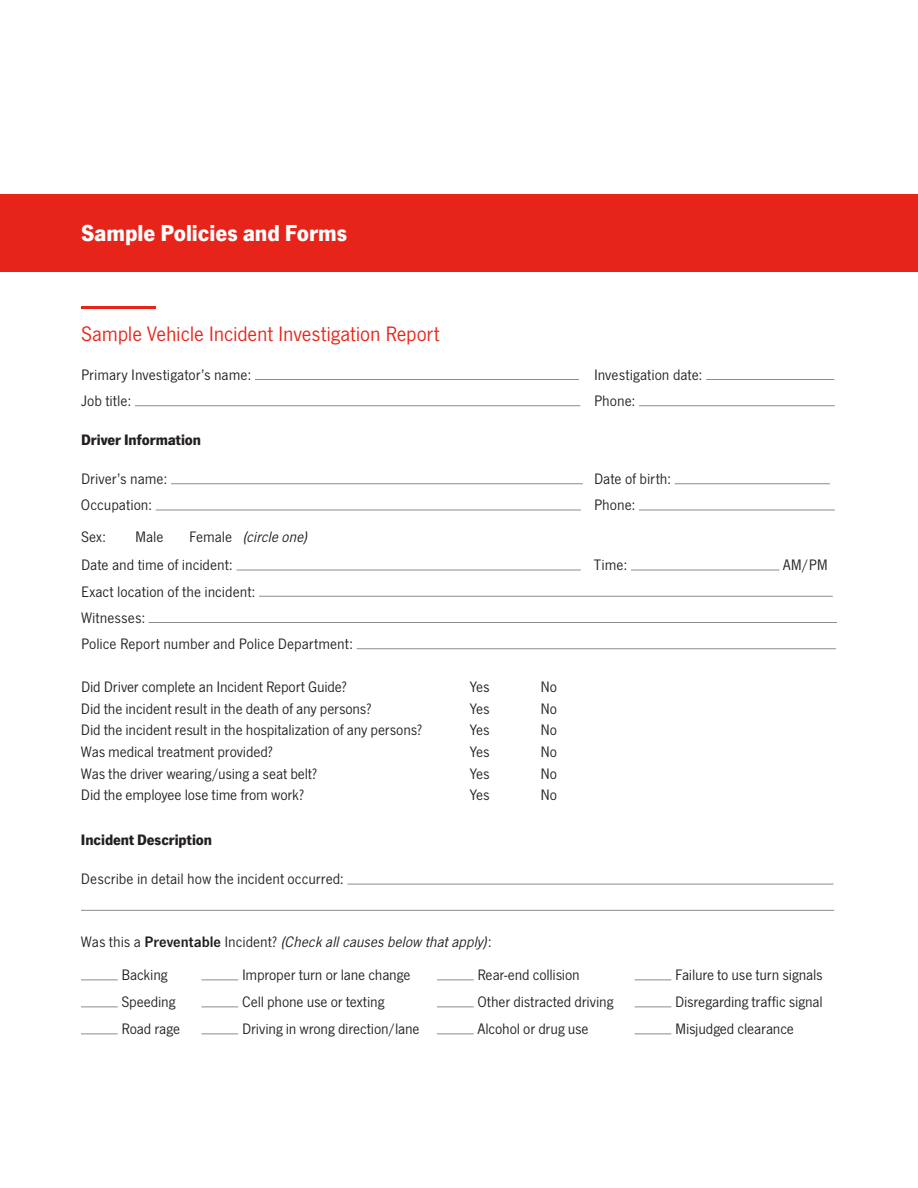
<style>
.page{position:relative;width:918px;height:1188px;background:#fff}
.page>*{position:absolute;margin:0;border:0;box-sizing:border-box;transform-origin:0 0}
.headline_-_small{font:700 24px "SF News Gothic";color:#fff}
.subhead_-_medium_-_r{font:21.75px "SF News Gothic";letter-spacing:-.01em;color:#e72419}
.Text{font:15.75px "SF News Gothic";letter-spacing:-.01em;color:#231f20}
.body{font:15.75px "SF News Gothic";color:#231f20}
.body-2{font:italic 15.75px "SF News Gothic";letter-spacing:-.005em;color:#231f20}
.subhead_-_small_-_bo{font:700 15.75px "SF News Gothic";letter-spacing:-.005em;color:#231f20}
.s1{font-style:normal}
.s2{font-weight:600;font-style:normal}
</style>
<div class="page">
<div style="left:0;top:194px;width:918px;height:78px;background:#e72419"></div>
<hr style="left:81px;top:306px;width:75px;height:3px;background:#e72419">
<hr style="left:255px;top:379px;width:324px;height:1px;background:#8a8c8f">
<hr style="left:706px;top:379px;width:128px;height:1px;background:#8a8c8f">
<hr style="left:135px;top:405px;width:445px;height:1px;background:#8a8c8f">
<hr style="left:639px;top:405px;width:196px;height:1px;background:#8a8c8f">
<hr style="left:171px;top:483px;width:412px;height:1px;background:#8a8c8f">
<hr style="left:675px;top:483px;width:155px;height:1px;background:#8a8c8f">
<hr style="left:156px;top:510px;width:425px;height:1px;background:#8a8c8f">
<hr style="left:639px;top:510px;width:196px;height:1px;background:#8a8c8f">
<hr style="left:236px;top:570px;width:345px;height:1px;background:#8a8c8f">
<hr style="left:631px;top:570px;width:148px;height:1px;background:#8a8c8f">
<hr style="left:259px;top:596px;width:574px;height:1px;background:#8a8c8f">
<hr style="left:148px;top:622px;width:689px;height:1px;background:#8a8c8f">
<hr style="left:357px;top:648px;width:479px;height:1px;background:#8a8c8f">
<hr style="left:347px;top:884px;width:486px;height:1px;background:#8a8c8f">
<hr style="left:81px;top:910px;width:753px;height:1px;background:#8a8c8f">
<hr style="left:81px;top:980px;width:37px;height:1px;background:#8a8c8f">
<hr style="left:202px;top:980px;width:36px;height:1px;background:#8a8c8f">
<hr style="left:437px;top:980px;width:37px;height:1px;background:#8a8c8f">
<hr style="left:635px;top:980px;width:36px;height:1px;background:#8a8c8f">
<hr style="left:81px;top:1006px;width:37px;height:1px;background:#8a8c8f">
<hr style="left:202px;top:1006px;width:36px;height:1px;background:#8a8c8f">
<hr style="left:437px;top:1006px;width:37px;height:1px;background:#8a8c8f">
<hr style="left:635px;top:1006px;width:36px;height:1px;background:#8a8c8f">
<hr style="left:81px;top:1034px;width:37px;height:1px;background:#8a8c8f">
<hr style="left:202px;top:1034px;width:36px;height:1px;background:#8a8c8f">
<hr style="left:437px;top:1034px;width:37px;height:1px;background:#8a8c8f">
<hr style="left:635px;top:1034px;width:36px;height:1px;background:#8a8c8f">
<p class="headline_-_small" style="left:81px;top:219px;width:268px">Sample Policies and Forms</p>
<p class="subhead_-_medium_-_r" style="left:81px;top:322px;width:360px">Sample Vehicle Incident Investigation Report</p>
<p class="body" style="left:81px;top:366px;width:172px">Primary Investigator’s name:</p>
<p class="body" style="left:594px;top:366px;width:110px">Investigation date:</p>
<p class="body" style="left:81px;top:392px;width:52px">Job title:</p>
<p class="body" style="left:594px;top:392px;width:43px">Phone:</p>
<p class="subhead_-_small_-_bo" style="left:81px;top:431px;width:122px">Driver Information</p>
<p class="body" style="left:81px;top:470px;width:88px">Driver’s name:</p>
<p class="body" style="left:594px;top:470px;width:79px">Date of birth:</p>
<p class="body" style="left:81px;top:496px;width:73px">Occupation:</p>
<p class="body" style="left:594px;top:496px;width:43px">Phone:</p>
<p class="body" style="left:81px;top:528px;width:27px">Sex:</p>
<p class="body" style="left:135px;top:528px;width:30px">Male</p>
<p class="body" style="left:189px;top:528px;width:45px">Female</p>
<p class="body-2" style="left:243px;top:528px;width:67px">(circle one)</p>
<p class="body" style="left:81px;top:556px;width:154px">Date and time of incident:</p>
<p class="body" style="left:594px;top:556px;width:35px">Time:</p>
<p class="body" style="left:783px;top:556px;width:47px">AM/PM</p>
<p class="body" style="left:81px;top:583px;width:176px">Exact location of the incident:</p>
<p class="body" style="left:81px;top:609px;width:66px">Witnesses:</p>
<p class="body" style="left:81px;top:635px;width:274px">Police Report number and Police Department:</p>
<p class="Text" style="left:81px;top:678px;width:268px">Did Driver complete an Incident Report Guide?</p>
<p class="Text" style="left:470px;top:678px;width:21px">Yes</p>
<p class="Text" style="left:541px;top:678px;width:18px">No</p>
<p class="Text" style="left:81px;top:700px;width:292px">Did the incident result in the death of any persons?</p>
<p class="Text" style="left:470px;top:700px;width:21px">Yes</p>
<p class="Text" style="left:541px;top:700px;width:18px">No</p>
<p class="Text" style="left:81px;top:721px;width:343px">Did the incident result in the hospitalization of any persons?</p>
<p class="Text" style="left:470px;top:721px;width:21px">Yes</p>
<p class="Text" style="left:541px;top:721px;width:18px">No</p>
<p class="Text" style="left:81px;top:743px;width:194px">Was medical treatment provided?</p>
<p class="Text" style="left:470px;top:743px;width:21px">Yes</p>
<p class="Text" style="left:541px;top:743px;width:18px">No</p>
<p class="Text" style="left:81px;top:765px;width:238px">Was the driver wearing/using a seat belt?</p>
<p class="Text" style="left:470px;top:765px;width:21px">Yes</p>
<p class="Text" style="left:541px;top:765px;width:18px">No</p>
<p class="Text" style="left:81px;top:786px;width:225px">Did the employee lose time from work?</p>
<p class="Text" style="left:470px;top:786px;width:21px">Yes</p>
<p class="Text" style="left:541px;top:786px;width:18px">No</p>
<p class="subhead_-_small_-_bo" style="left:81px;top:831px;width:133px">Incident Description</p>
<p class="body" style="left:81px;top:871px;width:265px">Describe in detail how the incident occurred:</p>
<p class="body-2" style="left:81px;top:933px;width:412px"><span class="s1">Was this a</span> <span class="s2">Preventable</span> <span class="s1">Incident?</span> (Check all causes below that apply)<span class="s1">:</span></p>
<p class="Text" style="left:121px;top:966px;width:48px">Backing</p>
<p class="Text" style="left:242px;top:966px;width:170px">Improper turn or lane change</p>
<p class="Text" style="left:477px;top:966px;width:104px">Rear-end collision</p>
<p class="Text" style="left:675px;top:966px;width:149px">Failure to use turn signals</p>
<p class="Text" style="left:121px;top:993px;width:55px">Speeding</p>
<p class="Text" style="left:242px;top:993px;width:144px">Cell phone use or texting</p>
<p class="Text" style="left:477px;top:993px;width:137px">Other distracted driving</p>
<p class="Text" style="left:675px;top:993px;width:149px">Disregarding traffic signal</p>
<p class="Text" style="left:121px;top:1020px;width:60px">Road rage</p>
<p class="Text" style="left:242px;top:1020px;width:179px">Driving in wrong direction/lane</p>
<p class="Text" style="left:477px;top:1020px;width:113px">Alcohol or drug use</p>
<p class="Text" style="left:675px;top:1020px;width:120px">Misjudged clearance</p>
</div>
